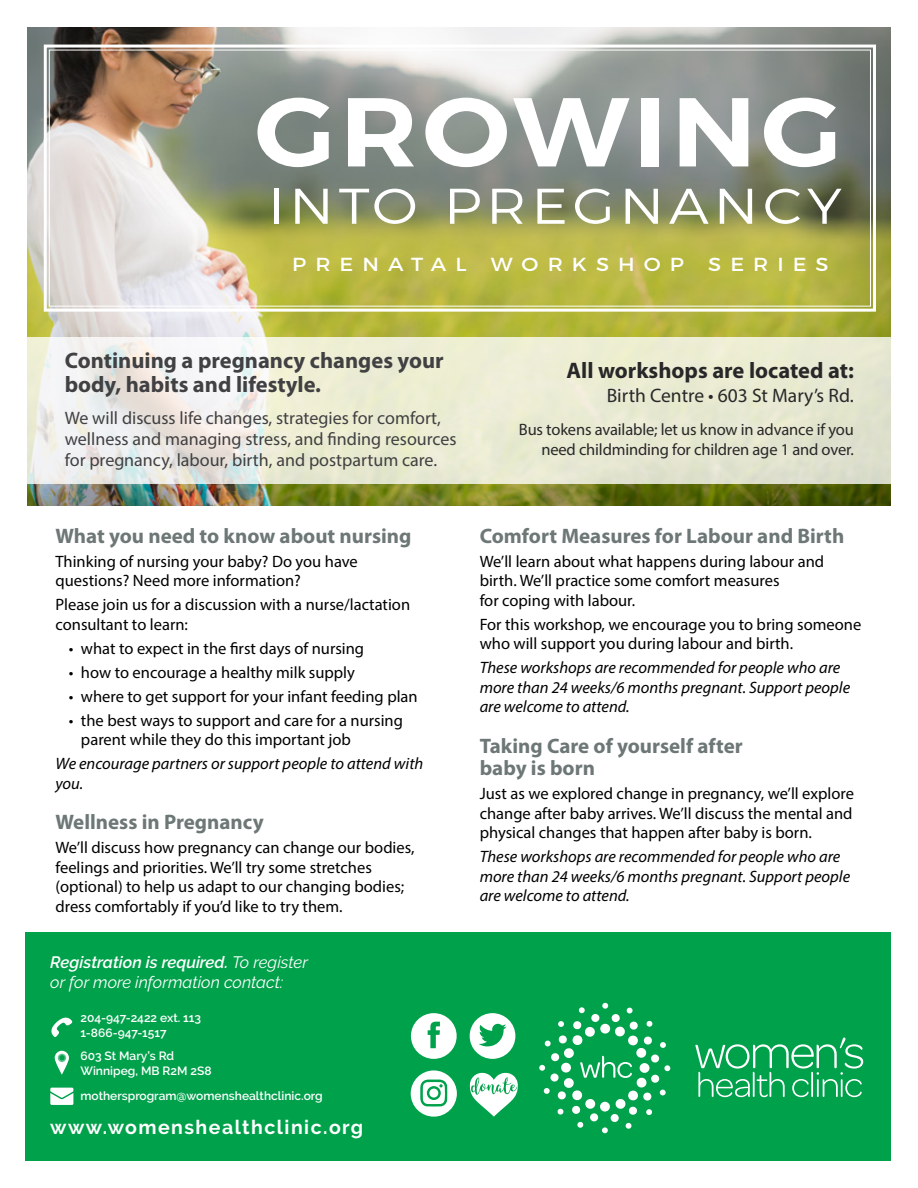
<style>
.page{position:relative;width:918px;height:1188px;background:#fff}
.page>*{position:absolute;margin:0;border:0;box-sizing:border-box;transform-origin:0 0}
.t1{font:600 97.5px "Montserrat";letter-spacing:.04em;color:#fff;scale:1.11 1}
.t2{font:300 50.1px "Montserrat";letter-spacing:.09em;color:#fff;scale:1.11 1}
.t3{font:700 22.5px/24px "Myriad Pro";color:#414042}
.t4{font:700 22.5px "Myriad Pro";color:#292829}
.t5{font:700 21px/22.5px "Myriad Pro";color:#6d7776}
.t6{font:700 19.5px "Raleway";letter-spacing:.075em;color:#fff}
.t7{font:19.5px "Myriad Pro";color:#292829}
.t8{font:18.9px "Montserrat";letter-spacing:.43em;color:#fff;scale:1.11 1}
.t9{font:18px/21px "Myriad Pro";color:#414042}
.t10{font:16.5px/19.5px "Myriad Pro";color:#000}
.t11{font:italic 16.5px/19.5px "Myriad Pro";color:#000}
.t12{font:16.5px/19.5px "Myriad Pro";letter-spacing:-.01em;color:#292829;text-align:right}
.t13{font:italic 16.5px/19.5px "Raleway";color:#fff}
.t14{font:600 12px/15px "Raleway";color:#fff}
.s1{font-weight:600}
</style>
<div class="page">
<div style="left:26px;top:932px;width:865px;height:229px;background:#00a14b"></div>
<svg style="left:539px;top:1003px;width:131px;height:130px"></svg>
<svg style="left:695px;top:1038px;width:168px;height:59px"></svg>
<svg style="left:55px;top:1051px;width:14px;height:24px"></svg>
<svg style="left:58px;top:1054px;width:8px;height:8px"></svg>
<svg style="left:59px;top:1055px;width:6px;height:5px"></svg>
<svg style="left:51px;top:1017px;width:21px;height:20px"></svg>
<svg style="left:50px;top:1088px;width:23px;height:17px"></svg>
<svg style="left:470px;top:1013px;width:45px;height:46px"></svg>
<svg style="left:411px;top:1013px;width:46px;height:46px"></svg>
<svg style="left:411px;top:1070px;width:46px;height:47px"></svg>
<svg style="left:470px;top:1073px;width:48px;height:44px"></svg>
<img style="left:27px;top:27px;width:864px;height:479px">
<svg style="left:42px;top:43px;width:835px;height:270px;background:#a5a582"></svg>
<div style="left:49px;top:50px;width:822px;height:257px;border:1px solid #fff"></div>
<svg style="left:27px;top:337px;width:864px;height:147px;background:#eaead8"></svg>
<h1 class="t1" style="left:255px;top:53px;width:531px">GROWING</h1>
<h2 class="t2" style="left:268px;top:167px;width:518px">INTO PREGNANCY</h2>
<p class="t8" style="left:292px;top:250px;width:159px">PRENATAL</p>
<p class="t8" style="left:491px;top:250px;width:175px">WORKSHOP</p>
<p class="t8" style="left:708px;top:250px;width:110px">SERIES</p>
<h3 class="t3" style="left:65px;top:349px;width:380px">Continuing a pregnancy changes your body, habits and lifestyle.</h3>
<p class="t9" style="left:65px;top:407px;width:393px">We will discuss life changes, strategies for comfort, wellness and managing stress, and finding resources for pregnancy, labour, birth, and postpartum care.</p>
<p class="t5" style="left:56px;top:525px;width:358px">What you need to know about nursing</p>
<p class="t10" style="left:56px;top:551px;width:304px">Thinking of nursing your baby? Do you have questions? Need more information?</p>
<p class="t10" style="left:56px;top:595px;width:356px">Please join us for a discussion with a nurse/lactation consultant to learn:</p>
<p class="t10" style="left:69px;top:638px;width:297px">• what to expect in the first days of nursing</p>
<p class="t10" style="left:69px;top:662px;width:287px">• how to encourage a healthy milk supply</p>
<p class="t10" style="left:69px;top:686px;width:350px">• where to get support for your infant feeding plan</p>
<p class="t10" style="left:81px;top:710px;width:323px;text-indent:-12px">• the best ways to support and care for a nursing parent while they do this important job</p>
<p class="t11" style="left:56px;top:754px;width:369px">We encourage partners or support people to attend with you.</p>
<p class="t5" style="left:56px;top:811px;width:210px">Wellness in Pregnancy</p>
<p class="t10" style="left:56px;top:838px;width:361px">We’ll discuss how pregnancy can change our bodies, feelings and priorities. We’ll try some stretches (optional) to help us adapt to our changing bodies; dress comfortably if you’d like to try them.</p>
<p class="t13" style="left:50px;top:953px;width:259px"><span class="s1">Registration is required.</span> To register or for more information contact:</p>
<p class="t14" style="left:80px;top:1010px;width:122px">204-947-2422 ext. 113<br>1-866-947-1517</p>
<p class="t14" style="left:80px;top:1048px;width:133px">603 St Mary’s Rd<br>Winnipeg, MB R2M 2S8</p>
<p class="t14" style="left:80px;top:1088px;width:244px">mothersprogram@womenshealthclinic.org</p>
<p class="t6" style="left:50px;top:1116px;width:314px">www.womenshealthclinic.org</p>
<h3 class="t4" style="left:567px;top:358px;width:289px">All workshops are located at:</h3>
<p class="t7" style="left:607px;top:383px;width:249px">Birth Centre • 603 St Mary’s Rd.</p>
<p class="t12" style="left:519px;top:420px;width:336px">Bus tokens available; let us know in advance if you need childminding for children age 1 and over.</p>
<p class="t5" style="left:480px;top:525px;width:366px">Comfort Measures for Labour and Birth</p>
<p class="t10" style="left:480px;top:551px;width:346px">We’ll learn about what happens during labour and birth. We’ll practice some comfort measures<br>for coping with labour.</p>
<p class="t10" style="left:480px;top:614px;width:383px">For this workshop, we encourage you to bring someone who will support you during labour and birth.</p>
<p class="t11" style="left:480px;top:658px;width:372px">These workshops are recommended for people who are more than 24 weeks/6 months pregnant. Support people are welcome to attend.</p>
<p class="t5" style="left:480px;top:735px;width:265px">Taking Care of yourself after baby is born</p>
<p class="t10" style="left:480px;top:784px;width:376px;text-align:justify">Just as we explored change in pregnancy, we’ll explore change after baby arrives. We’ll discuss the mental and physical changes that happen after baby is born.</p>
<p class="t11" style="left:480px;top:847px;width:372px">These workshops are recommended for people who are more than 24 weeks/6 months pregnant. Support people are welcome to attend.</p>
</div>
